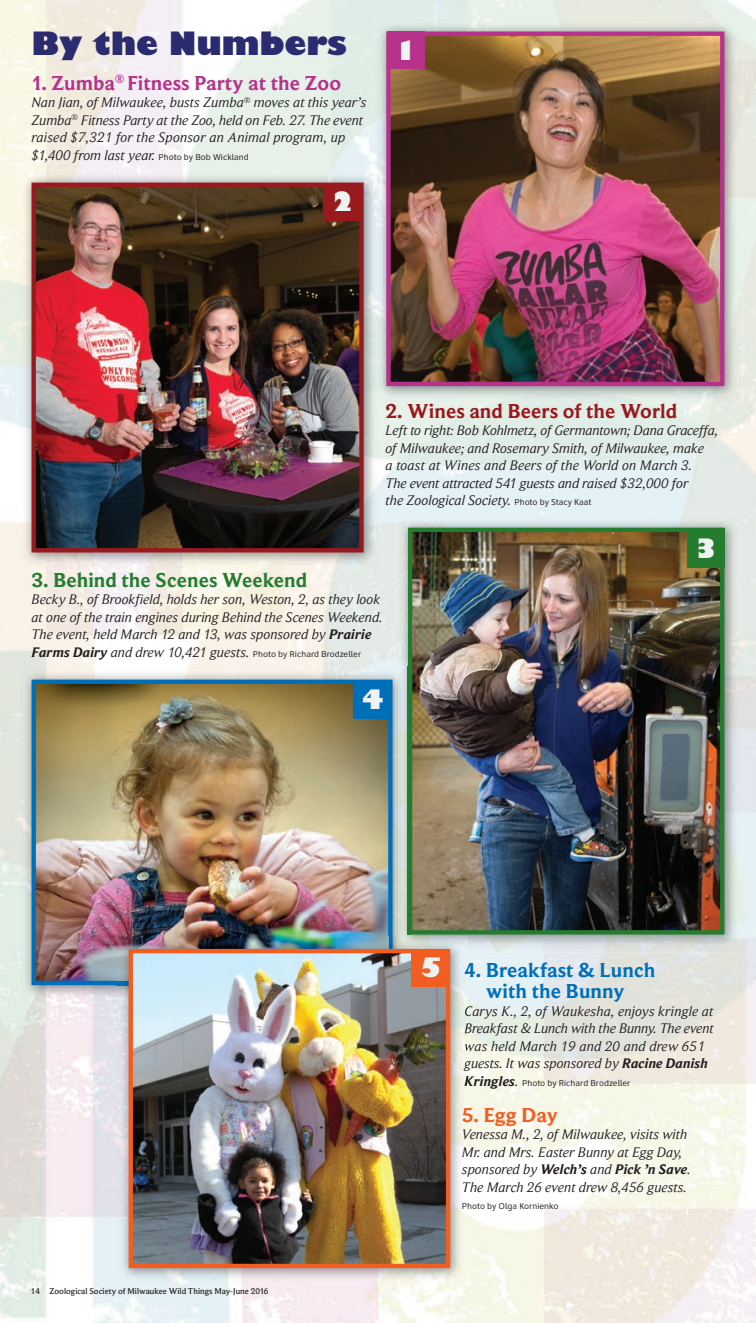
<style>
.page{position:relative;width:756px;height:1323px;background:#fff}
.page>*{position:absolute;margin:0;border:0;box-sizing:border-box;transform-origin:0 0}
.t1{font:800 31.5px "Gill Sans";color:#2b2c6f}
.t2{font:800 26.25px "Gill Sans";color:#eff3f2}
.t3{font:700 21px/21px "Beaufort Pro";color:#006fba;text-align:center}
.t4{font:700 21px "Beaufort Pro";color:#b6328b}
.t5{font:700 21px "Beaufort Pro";color:#991a1e}
.t6{font:700 21px "Beaufort Pro";color:#257c2e}
.t7{font:700 21px "Beaufort Pro";color:#f25d21}
.t8{font:italic 14.35px/17.5px "Beaufort Pro";color:#231f20}
.t9{font:8.75px "Clearview ADA";color:#231f20}
.t10{font:500 8.75px "Beaufort Pro";color:#231f20}
.s1{font-family:"Clearview ADA";font-style:normal;font-size:8.75px}
.s2{font-weight:700}
.s3{font-family:"Beaufort Pro";font-weight:700;font-style:italic;font-size:14.35px}
.s4{font-family:"Beaufort Pro";font-style:italic;font-size:14.35px}
</style>
<div class="page">
<img style="left:373px;top:19px;width:369px;height:385px">
<img style="left:391px;top:37px;width:329px;height:344px">
<div style="left:386px;top:32px;width:339px;height:354px;border:4px solid #b6328b"></div>
<img style="left:19px;top:170px;width:362px;height:400px">
<img style="left:373px;top:170px;width:8px;height:234px">
<img style="left:37px;top:188px;width:322px;height:360px">
<div style="left:32px;top:183px;width:332px;height:370px;border:4px solid #991a1e"></div>
<img style="left:395px;top:515px;width:347px;height:437px">
<img style="left:413px;top:533px;width:306px;height:397px">
<div style="left:408px;top:528px;width:316px;height:407px;border:4px solid #257c2e"></div>
<img style="left:19px;top:667px;width:376px;height:336px">
<img style="left:395px;top:667px;width:16px;height:269px">
<img style="left:408px;top:667px;width:3px;height:268px">
<img style="left:37px;top:685px;width:351px;height:295px">
<div style="left:32px;top:680px;width:361px;height:305px;border:4px solid #006fba"></div>
<div style="left:387px;top:32px;width:38px;height:37px;background:#b6328b"></div>
<div style="left:323px;top:183px;width:38px;height:37px;background:#991a1e"></div>
<div style="left:687px;top:528px;width:37px;height:40px;background:#257c2e"></div>
<div style="left:354px;top:681px;width:37px;height:38px;background:#006fba"></div>
<img style="left:116px;top:952px;width:352px;height:334px">
<img style="left:411px;top:936px;width:57px;height:16px">
<img style="left:116px;top:936px;width:295px;height:67px">
<img style="left:116px;top:936px;width:277px;height:49px">
<svg style="left:465px;top:965px;width:3px;height:11px"></svg>
<svg style="left:465px;top:1006px;width:3px;height:11px"></svg>
<svg style="left:464px;top:1023px;width:4px;height:11px"></svg>
<svg style="left:465px;top:1043px;width:3px;height:8px"></svg>
<svg style="left:464px;top:1060px;width:4px;height:26px"></svg>
<img style="left:134px;top:954px;width:311px;height:309px">
<div style="left:129px;top:949px;width:321px;height:319px;border:4px solid #f25d21"></div>
<div style="left:411px;top:949px;width:38px;height:38px;background:#f25d21"></div>
<h1 class="t1" style="left:32px;top:26px;width:317px">By the Numbers</h1>
<h3 class="t4" style="left:32px;top:76px;width:311px">1. Zumba<sup>®</sup> Fitness Party at the Zoo</h3>
<p class="t8" style="left:32px;top:95px;width:337px">Nan Jian, of Milwaukee, busts Zumba<sup>®</sup> moves at this year’s Zumba<sup>®</sup> Fitness Party at the Zoo, held on Feb. 27. The event raised $7,321 for the Sponsor an Animal program, up $1,400 from last year. <span class="s1">Photo by Bob Wickland</span></p>
<h2 class="t2" style="left:332px;top:187px;width:24px">2</h2>
<h2 class="t2" style="left:394px;top:36px;width:24px">1</h2>
<h3 class="t5" style="left:386px;top:404px;width:293px">2. Wines and Beers of the World</h3>
<p class="t8" style="left:386px;top:423px;width:334px">Left to right: Bob Kohlmetz, of Germantown; Dana Graceffa, of Milwaukee; and Rosemary Smith, of Milwaukee, make<br>a toast at Wines and Beers of the World on March 3.<br>The event attracted 541 guests and raised $32,000 for<br>the Zoological Society. <span class="s1">Photo by Stacy Kaat</span></p>
<h2 class="t2" style="left:695px;top:533px;width:24px">3</h2>
<h3 class="t6" style="left:32px;top:573px;width:277px">3. Behind the Scenes Weekend</h3>
<p class="t8" style="left:32px;top:592px;width:353px">Becky B., of Brookfield, holds her son, Weston, 2, as they look at one of the train engines during Behind the Scenes Weekend.<br>The event, held March 12 and 13, was sponsored by <span class="s2">Prairie</span></p>
<p class="t9" style="left:32px;top:651px;width:331px"><span class="s3">Farms Dairy</span> <span class="s4">and drew 10,421 guests.</span> Photo by Richard Brodzeller</p>
<h2 class="t2" style="left:362px;top:685px;width:24px">4</h2>
<p class="t10" style="left:31px;top:1288px;width:239px">14 Zoological Society of Milwaukee Wild Things May-June 2016</p>
<h2 class="t2" style="left:420px;top:953px;width:24px">5</h2>
<h3 class="t3" style="left:464px;top:962px;width:193px">4. Breakfast &amp; Lunch with the Bunny</h3>
<p class="t8" style="left:464px;top:1004px;width:251px">Carys K., 2, of Waukesha, enjoys kringle at Breakfast &amp; Lunch with the Bunny. The event was held March 19 and 20 and drew 651 guests. It was sponsored by <span class="s2">Racine Danish</span></p>
<p class="t9" style="left:464px;top:1080px;width:168px"><span class="s3">Kringles</span><span class="s4">.</span> Photo by Richard Brodzeller</p>
<h3 class="t7" style="left:462px;top:1108px;width:97px">5. Egg Day</h3>
<p class="t8" style="left:462px;top:1127px;width:230px">Venessa M., 2, of Milwaukee, visits with Mr. and Mrs. Easter Bunny at Egg Day, sponsored by <span class="s2">Welch’s</span> and <span class="s2">Pick ’n Save</span>.<br>The March 26 event drew 8,456 guests.</p>
<p class="t9" style="left:462px;top:1203px;width:98px">Photo by Olga Kornienko</p>
</div>
